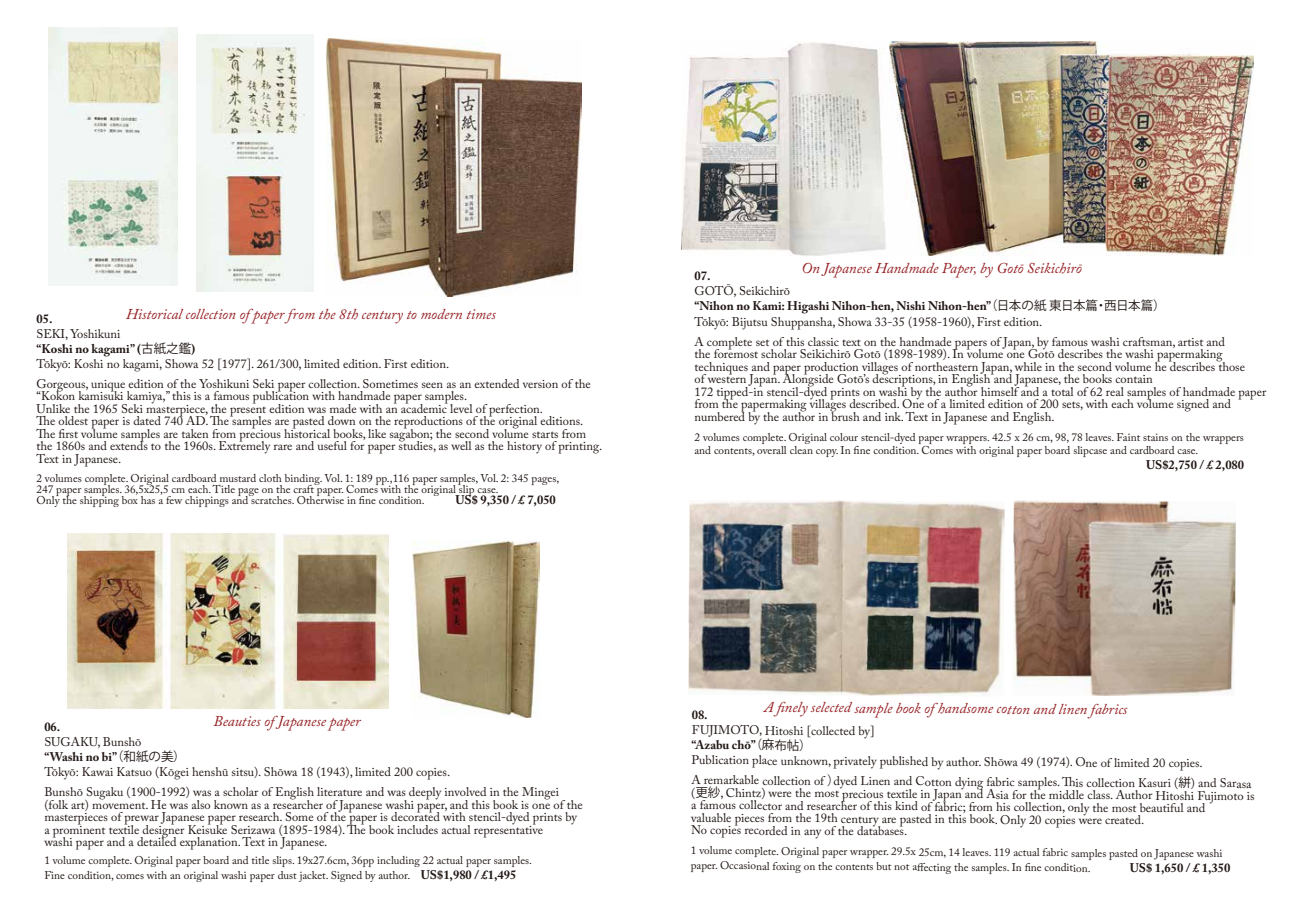
<style>
.page{position:relative;width:1290px;height:911px;background:#fff}
.page>*{position:absolute;margin:0;border:0;box-sizing:border-box;transform-origin:0 0}
.t1{font:italic 15px "Adobe Caslon Pro";color:#951f23}
.t2{font:12.5px/12.5px "Adobe Caslon Pro";color:#221815}
.t3{font:700 12.5px "Adobe Caslon Pro";color:#221815}
.t4{font:11.25px/11.2px "Adobe Caslon Pro";color:#221815}
.s1{font-weight:700}
.s2{font-family:"Koz Go Pr 6 N"}
.s3{font-weight:700;font-size:12.5px}
</style>
<div class="page">
<img style="left:326px;top:39px;width:255px;height:257px">
<img style="left:197px;top:34px;width:116px;height:258px">
<img style="left:49px;top:28px;width:128px;height:257px">
<img style="left:412px;top:540px;width:128px;height:177px">
<img style="left:67px;top:533px;width:321px;height:176px">
<img style="left:889px;top:41px;width:364px;height:215px">
<img style="left:682px;top:42px;width:204px;height:214px">
<img style="left:1013px;top:500px;width:223px;height:196px">
<img style="left:688px;top:500px;width:316px;height:196px">
<p class="t1" style="left:126px;top:305px;width:371px">Historical collection of paper from the 8th century to modern times</p>
<p class="t3" style="left:37px;top:311px;width:17px">05.</p>
<p class="t2" style="left:37px;top:326px;width:414px;line-height:15px">SEKI, Yoshikuni<br><span class="s1">“Koshi no kagami” (</span><span class="s2">古紙之鑑</span><span class="s1">)<br></span>Tōkyō: Koshi no kagami, Showa 52 [1977]. 261/300, limited edition. First edition.</p>
<p class="t2" style="left:37px;top:377px;width:567px">Gorgeous, unique edition of the Yoshikuni Seki paper collection. Sometimes seen as an extended version of the “Kokon kamisuki kamiya,” this is a famous publication with handmade paper samples.<br>Unlike the 1965 Seki masterpiece, the present edition was made with an academic level of perfection.<br>The oldest paper is dated 740 AD. The samples are pasted down on the reproductions of the original editions.<br>The first volume samples are taken from precious historical books, like sagabon; the second volume starts from the 1860s and extends to the 1960s. Extremely rare and useful for paper studies, as well as the history of printing.<br>Text in Japanese.</p>
<p class="t4" style="left:37px;top:472px;width:524px">2 volumes complete. Original cardboard mustard cloth binding. Vol. 1: 189 pp.,116 paper samples, Vol. 2: 345 pages,<br>247 paper samples. 36,5x25,5 cm each. Title page on the craft paper. Comes with the original slip case.<br>Only the shipping box has a few chippings and scratches. Otherwise in fine condition.</p>
<p class="t3" style="left:455px;top:492px;width:102px">US$ 9,350 / £ 7,050</p>
<p class="t1" style="left:213px;top:712px;width:149px">Beauties of Japanese paper</p>
<p class="t3" style="left:44px;top:719px;width:18px">06.</p>
<p class="t2" style="left:44px;top:734px;width:407px;line-height:15px">SUGAKU, Bunshō<br><span class="s1">“Washi no bi”</span><span class="s2">（和紙の美）<br></span>Tōkyō: Kawai Katsuo (Kōgei henshū sitsu). Shōwa 18 (1943), limited 200 copies.</p>
<p class="t2" style="left:44px;top:785px;width:540px">Bunshō Sugaku (1900-1992) was a scholar of English literature and was deeply involved in the Mingei (folk art) movement. He was also known as a researcher of Japanese washi paper, and this book is one of the masterpieces of prewar Japanese paper research. Some of the paper is decorated with stencil-dyed prints by a prominent textile designer Keisuke Serizawa (1895-1984). The book includes actual representative<br>washi paper and a detailed explanation. Text in Japanese.</p>
<p class="t4" style="left:44px;top:852px;width:489px;line-height:15px">1 volume complete. Original paper board and title slips. 19x27.6cm, 36pp including 22 actual paper samples.<br>Fine condition, comes with an original washi paper dust jacket. Signed by author. <span class="s3">US$1,980 / £1,495</span></p>
<p class="t1" style="left:801px;top:259px;width:282px">On Japanese Handmade Paper, by Gotō Seikichirō</p>
<p class="t3" style="left:694px;top:269px;width:17px">07.</p>
<p class="t2" style="left:694px;top:284px;width:472px;line-height:15px">GOTŌ, Seikichirō<br><span class="s1">“Nihon no Kami: Higashi Nihon-hen, Nishi Nihon-hen”</span><span class="s2">（日本の紙東日本篇・西日本篇）<br></span>Tōkyō: Bijutsu Shuppansha, Showa 33-35 (1958-1960), First edition.</p>
<p class="t2" style="left:694px;top:335px;width:573px">A complete set of this classic text on the handmade papers of Japan, by famous washi craftsman, artist and<br>the foremost scholar Seikichirō Gotō (1898-1989). In volume one Gotō describes the washi papermaking techniques and paper production villages of northeastern Japan, while in the second volume he describes those<br>of western Japan. Alongside Gotō’s descriptions, in English and Japanese, the books contain<br>172 tipped-in stencil-dyed prints on washi by the author himself and a total of 62 real samples of handmade paper from the papermaking villages described. One of a limited edition of 200 sets, with each volume signed and numbered by the author in brush and ink. Text in Japanese and English.</p>
<p class="t4" style="left:694px;top:430px;width:551px;line-height:13.8px">2 volumes complete. Original colour stencil-dyed paper wrappers. 42.5 x 26 cm, 98, 78 leaves. Faint stains on the wrappers and contents, overall clean copy. In fine condition. Comes with original paper board slipcase and cardboard case.</p>
<p class="t3" style="left:1146px;top:457px;width:99px">US$2,750 / £ 2,080</p>
<p class="t1" style="left:764px;top:699px;width:364px">A finely selected sample book of handsome cotton and linen fabrics</p>
<p class="t3" style="left:692px;top:707px;width:18px">08.</p>
<p class="t2" style="left:691px;top:723px;width:184px;line-height:14.5px">FUJIMOTO, Hitoshi [collected by] <span class="s1">“Azabu chō</span><span class="s2">（麻布帖）</span></p>
<p class="t3" style="left:751px;top:737px;width:7px">”</p>
<p class="t2" style="left:691px;top:751px;width:562px;line-height:20.2px">Publication place unknown, privately published by author. Shōwa 49 (1974). One of limited 20 copies.<br>A remarkable collection of <span class="s2">）</span>dyed Linen and Cotton dying fabric samples. This collection Kasuri (<span class="s2">絣</span>) and Sarasa</p>
<p class="t2" style="left:691px;top:788px;width:565px;line-height:12.1px">(<span class="s2">更紗</span>, Chintz) were the most precious textile in Japan and Asia for the middle class. Author Hitoshi Fujimoto is a famous collector and researcher of this kind of fabric; from his collection, only the most beautiful and<br>valuable pieces from the 19th century are pasted in this book. Only 20 copies were created.<br>No copies recorded in any of the databases.</p>
<p class="t4" style="left:691px;top:844px;width:533px;line-height:14.5px">1 volume complete. Original paper wrapper. 29.5x 25cm, 14 leaves. 119 actual fabric samples pasted on Japanese washi paper. Occasional foxing on the contents but not affecting the samples. In fine condition.</p>
<p class="t3" style="left:1130px;top:860px;width:102px">US$ 1,650 / £ 1,350</p>
</div>
